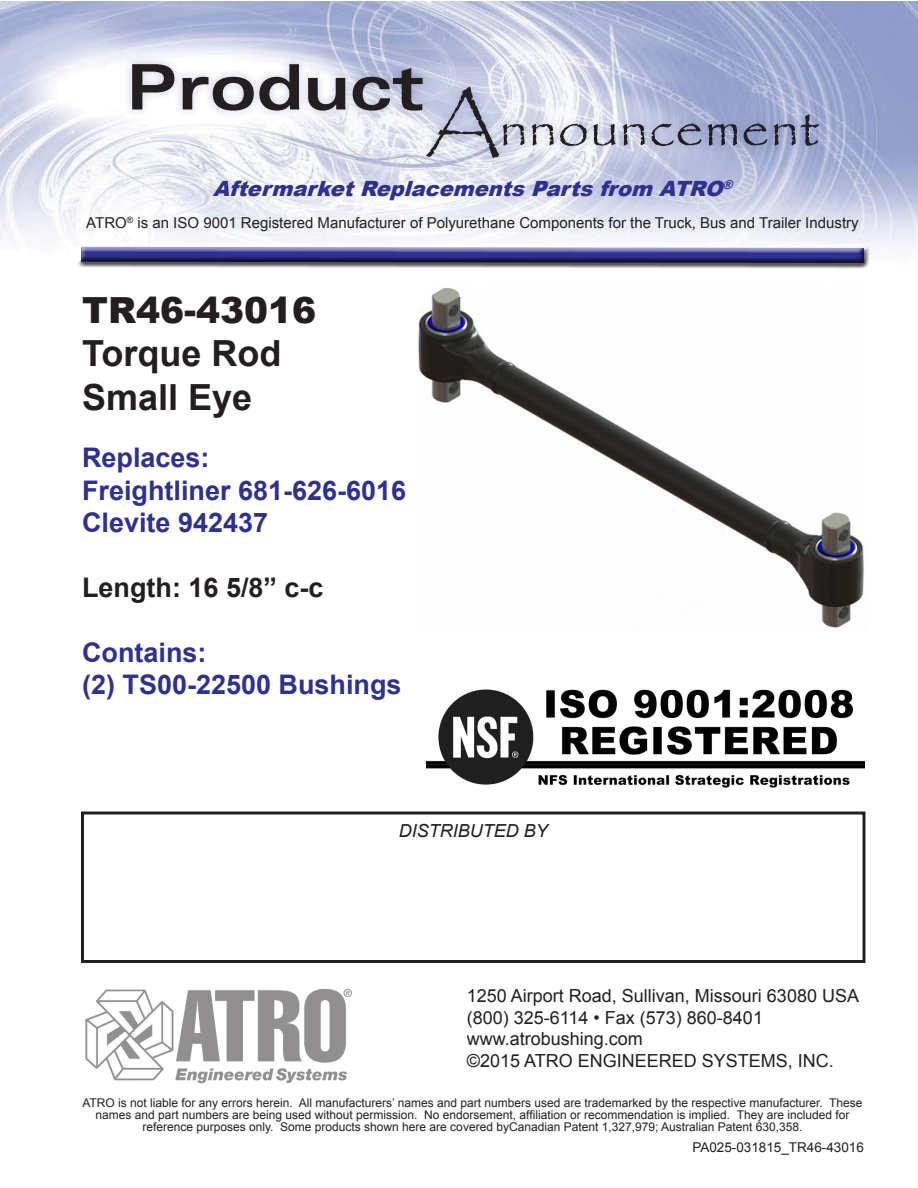
<style>
.page{position:relative;width:918px;height:1188px;background:#fff}
.page>*{position:absolute;margin:0;border:0;box-sizing:border-box;transform-origin:0 0}
.t1{font:700 expanded 63px "Univers";color:#231f20}
.t2{font:57px "Papyrus";color:#231f20}
.t3{font:700 36px "Arial";color:#231f20}
.t4{font:900 36px "Arial";color:#231f20}
.t5{font:700 27px "Arial";color:#2e3092}
.t6{font:700 27px "Arial";color:#231f20}
.t7{font:italic 900 21px "Arial";color:#2e3092}
.t8{font:18px "Arial";color:#231f20}
.t9{font:italic 18px "Arial";color:#231f20}
.t10{font:15px "Arial";color:#231f20}
.t11{font:13.5px "Arial";color:#231f20}
.t12{font:12px/12px "Arial";color:#231f20;text-align:center}
.s1{font-size:75px}
</style>
<div class="page">
<div style="left:81px;top:812px;width:785px;height:151px;border:3px solid #231f20"></div>
<img style="left:0;top:1px;width:918px;height:247px">
<div style="left:122px;top:54px;width:309px;height:66px;background:#2e3092;opacity:.25"></div>
<div style="left:416px;top:77px;width:410px;height:88px;background:#2e3092;opacity:.25"></div>
<svg style="left:66px;top:239px;width:813px;height:12px"></svg>
<div style="left:76px;top:242px;width:793px;height:23px;background:#fff"></div>
<div style="left:76px;top:245px;width:794px;height:24px;background:#231f20;opacity:.75"></div>
<img style="left:85px;top:988px;width:267px;height:96px">
<img style="left:418px;top:288px;width:446px;height:340px">
<img style="left:427px;top:689px;width:437px;height:99px">
<p class="t1" style="left:126px;top:51px;width:300px">Product</p>
<p class="t2" style="left:426px;top:93px;width:395px"><span class="s1">A</span>nnouncement</p>
<p class="t7" style="left:213px;top:173px;width:526px">AftermarketReplacementsPartsfrom ATRO<sup>®</sup></p>
<p class="t10" style="left:86px;top:213px;width:774px">ATRO<sup>®</sup> is an ISO 9001 Registered Manufacturer of Polyurethane Components for the Truck, Bus and Trailer Industry</p>
<p class="t4" style="left:82px;top:284px;width:236px">TR46-43016</p>
<p class="t3" style="left:82px;top:330px;width:201px">Torque Rod</p>
<p class="t3" style="left:82px;top:373px;width:172px">Small Eye</p>
<p class="t5" style="left:82px;top:440px;width:129px">Replaces:</p>
<p class="t5" style="left:82px;top:472px;width:326px">Freightliner 681-626-6016</p>
<p class="t5" style="left:82px;top:504px;width:188px">Clevite 942437</p>
<p class="t6" style="left:82px;top:569px;width:243px">Length: 16 5/8” c-c</p>
<p class="t5" style="left:82px;top:634px;width:126px">Contains:</p>
<p class="t5" style="left:82px;top:666px;width:321px">(2) TS00-22500 Bushings</p>
<p class="t9" style="left:399px;top:819px;width:151px">DISTRIBUTED BY</p>
<p class="t8" style="left:467px;top:984px;width:394px">1250 Airport Road, Sullivan, Missouri 63080 USA</p>
<p class="t8" style="left:467px;top:1005px;width:298px">(800) 325-6114 • Fax (573) 860-8401</p>
<p class="t8" style="left:467px;top:1027px;width:178px">www.atrobushing.com</p>
<p class="t8" style="left:467px;top:1049px;width:369px">©2015 ATRO ENGINEERED SYSTEMS, INC.</p>
<p class="t12" style="left:82px;top:1097px;width:782px">ATRO is not liable for any errors herein. All manufacturers’ names and part numbers used are trademarked by the respective manufacturer. These names and part numbers are being used without permission. No endorsement, affiliation or recommendation is implied. They are included for reference purposes only. Some products shown here are covered byCanadian Patent 1,327,979; Australian Patent 630,358.</p>
<p class="t11" style="left:692px;top:1138px;width:173px">PA025-031815_TR46-43016</p>
</div>
